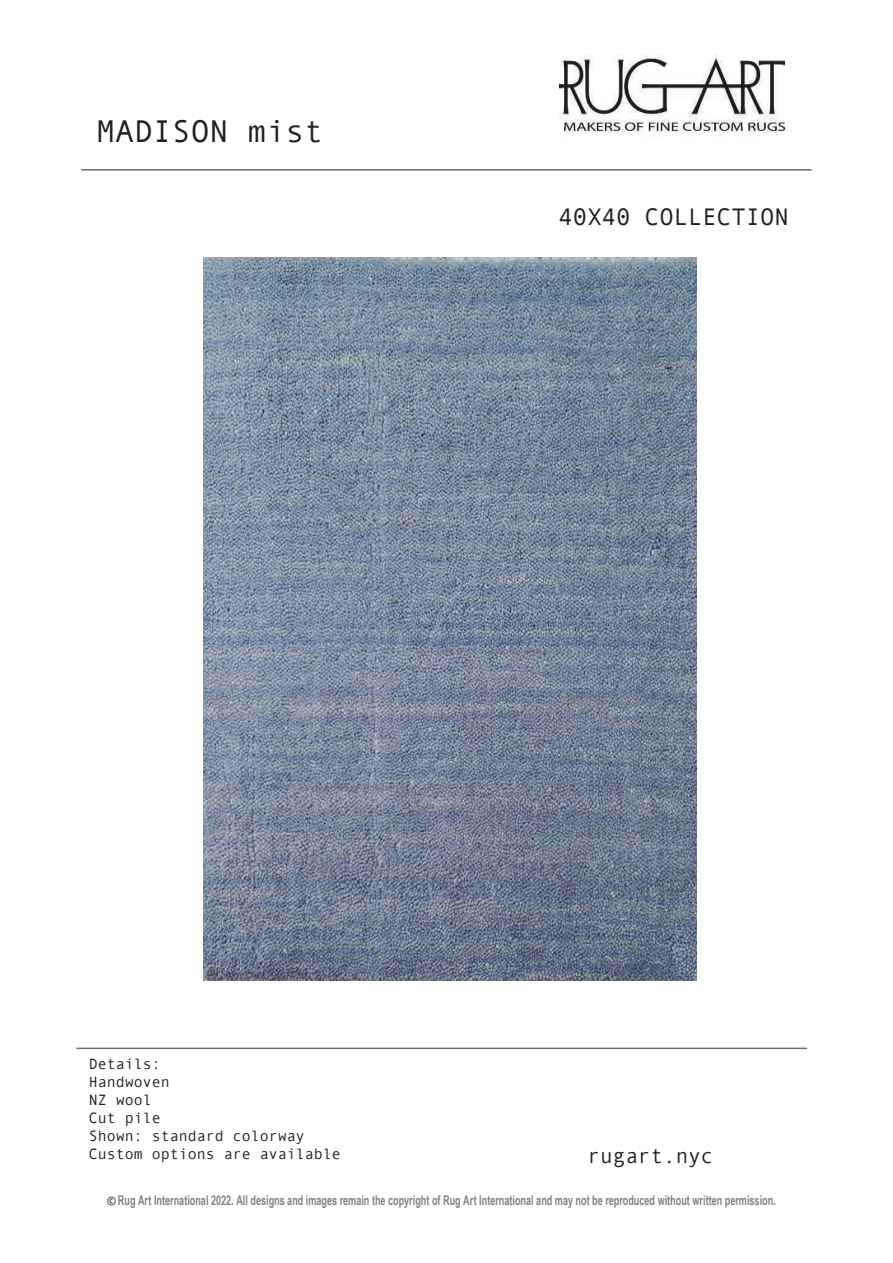
<style>
.page{position:relative;width:893px;height:1263px;background:#fff}
.page>*{position:absolute;margin:0;border:0;box-sizing:border-box;transform-origin:0 0}
.t1{font:31.5px "Andale Mono";color:#231f20}
.t2{font:24px "Andale Mono";color:#221e1f}
.t3{font:21px "Andale Mono";color:#231f20}
.t4{font:15px/18px "Andale Mono";color:#231f20}
.t5{font:700 13.5px "Arial Narrow";color:#808385;scale:.82 1}
.s1{font-family:"Andale Mono";font-weight:400;font-size:14.7px;color:#231f20}
</style>
<div class="page">
<img style="left:559px;top:54px;width:226px;height:79px">
<hr style="left:81px;top:169px;width:731px;height:2px;background:#6c6d70">
<hr style="left:77px;top:1047px;width:730px;height:2px;background:#6c6d70">
<img style="left:204px;top:257px;width:493px;height:723px">
<h1 class="t1" style="left:96px;top:111px;width:228px">MADISON mist</h1>
<h2 class="t2" style="left:558px;top:201px;width:232px">40X40 COLLECTION</h2>
<p class="t4" style="left:89px;top:1054px;width:253px">Details:<br>Handwoven<br>NZ wool<br>Cut pile<br>Shown: standard colorway<br>Custom options are available</p>
<h3 class="t3" style="left:588px;top:1142px;width:127px">rugart.nyc</h3>
<p class="t5" style="left:107px;top:1190px;width:817px"><span class="s1">©</span> Rug Art International 2022. All designs and images remain the copyright of Rug Art International and may not be reproduced without written permission.</p>
</div>
